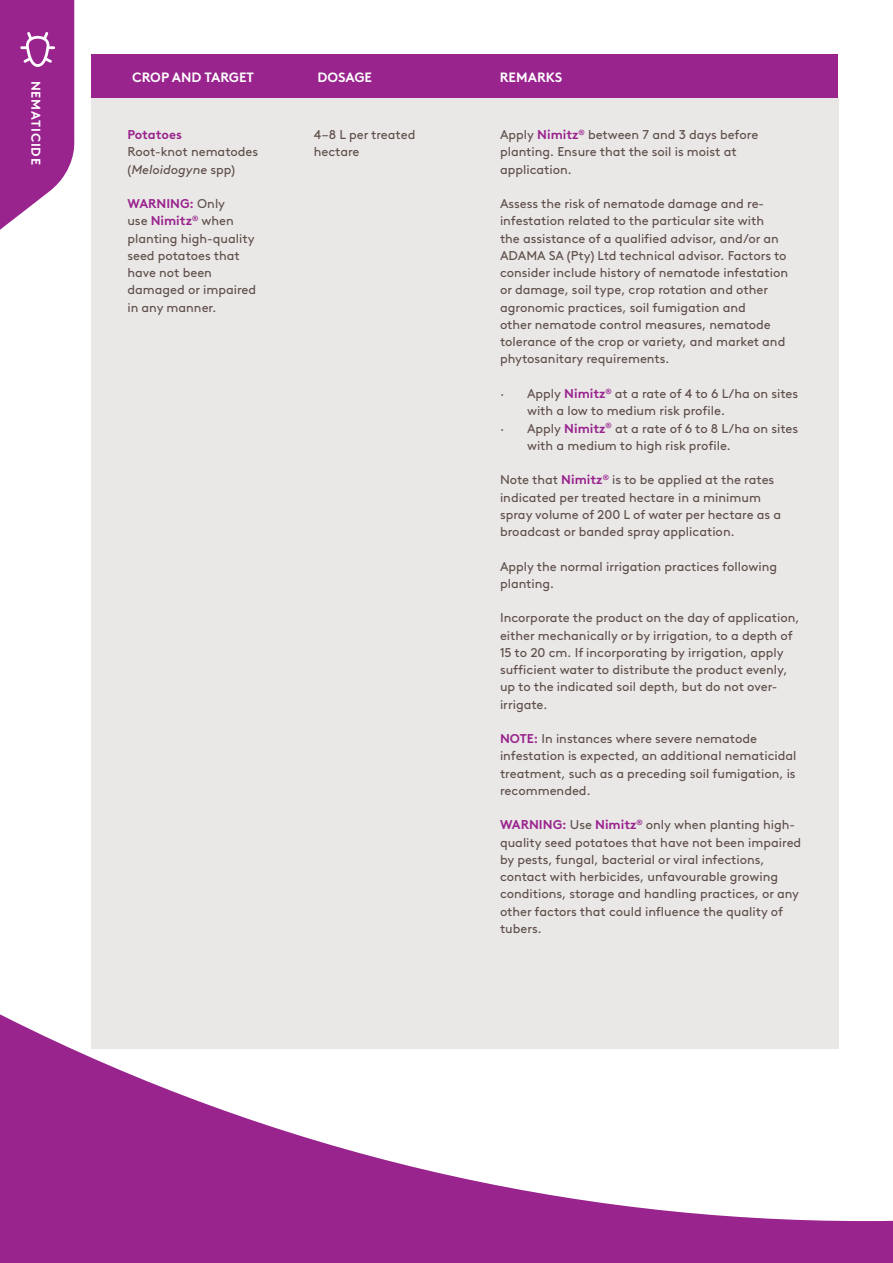
<style>
.page{position:relative;width:893px;height:1263px;background:#fff}
.page>*{position:absolute;margin:0;border:0;box-sizing:border-box;transform-origin:0 0}
.Table_Head{font:700 13.5px "Brown LL Pan";color:#fff}
.Body{font:12.75px/17.2px "Brown LL Pan";color:#5f4f4a}
.Body-2{font:italic 12.75px "Brown LL Pan";color:#5f4f4a}
.Product_Category{font:700 12.75px "Brown LL Pan";letter-spacing:.07em;color:#fff}
.Body-3{font:700 12.75px "Brown LL Pan";letter-spacing:-.01em;color:#99248e}
.s1{font-style:normal}
.s2{font-weight:700;color:#99248e}
.s3{font-family:"Brown Pro"}
</style>
<div class="page">
<div style="left:92px;top:97px;width:747px;height:952px;background:#eae8e7"></div>
<svg style="left:0;top:949px;width:893px;height:314px"></svg>
<svg style="left:0;top:0;width:75px;height:230px;background:#a947a0"></svg>
<div style="left:92px;top:54px;width:746px;height:43px;background:#99248e"></div>
<p class="Product_Category" style="left:46px;top:81px;width:86px;rotate:90deg">NEMATICIDE</p>
<p class="Table_Head" style="left:132px;top:67px;width:123px">CROP AND TARGET</p>
<p class="Table_Head" style="left:318px;top:67px;width:56px">DOSAGE</p>
<p class="Table_Head" style="left:500px;top:67px;width:64px">REMARKS</p>
<p class="Body-3" style="left:127px;top:125px;width:56px">Potatoes</p>
<p class="Body" style="left:127px;top:142px;width:132px">Root-knot nematodes</p>
<p class="Body-2" style="left:127px;top:160px;width:109px"><span class="s1">(</span>Meloidogyne <span class="s1">spp)</span></p>
<p class="Body" style="left:127px;top:194px;width:130px"><span class="s2">WARNING:</span> Only<br>use <span class="s2">Nimitz</span><sup>®</sup> when planting high-quality seed potatoes that have not been damaged or impaired in any manner.</p>
<p class="Body" style="left:314px;top:125px;width:103px">4–8 L per treated hectare</p>
<p class="Body" style="left:500px;top:125px;width:260px">Apply <span class="s2">Nimitz</span><sup>®</sup> between 7 and 3 days before planting. Ensure that the soil is moist at application.</p>
<p class="Body" style="left:500px;top:194px;width:290px">Assess the risk of nematode damage and re&shy;infestation related to the particular site with<br>the assistance of a qualified advisor, and/or an ADAMA SA (Pty) Ltd technical advisor. Factors to consider include history of nematode infestation or damage, soil type, crop rotation and other agronomic practices, soil fumigation and<br>other nematode control measures, nematode tolerance of the crop or variety, and market and phytosanitary requirements.</p>
<p class="Body" style="left:527px;top:384px;width:273px;text-indent:-27px"><span class="s3">·</span> Apply <span class="s2">Nimitz</span><sup>®</sup> at a rate of 4 to 6 L/ha on sites with a low to medium risk profile.</p>
<p class="Body" style="left:527px;top:418px;width:273px;text-indent:-27px"><span class="s3">·</span> Apply <span class="s2">Nimitz</span><sup>®</sup> at a rate of 6 to 8 L/ha on sites with a medium to high risk profile.</p>
<p class="Body" style="left:500px;top:470px;width:283px">Note that <span class="s2">Nimitz</span><sup>®</sup> is to be applied at the rates indicated per treated hectare in a minimum spray volume of 200 L of water per hectare as a broadcast or banded spray application.</p>
<p class="Body" style="left:500px;top:556px;width:279px">Apply the normal irrigation practices following planting.</p>
<p class="Body" style="left:500px;top:608px;width:301px">Incorporate the product on the day of application, either mechanically or by irrigation, to a depth of 15 to 20 cm. If incorporating by irrigation, apply sufficient water to distribute the product evenly, up to the indicated soil depth, but do not over&shy;irrigate.</p>
<p class="Body" style="left:500px;top:729px;width:298px"><span class="s2">NOTE:</span> In instances where severe nematode infestation is expected, an additional nematicidal treatment, such as a preceding soil fumigation, is recommended.</p>
<p class="Body" style="left:500px;top:815px;width:303px"><span class="s2">WARNING:</span> Use <span class="s2">Nimitz</span><sup>®</sup> only when planting high&shy;quality seed potatoes that have not been impaired by pests, fungal, bacterial or viral infections, contact with herbicides, unfavourable growing conditions, storage and handling practices, or any other factors that could influence the quality of tubers.</p>
</div>
